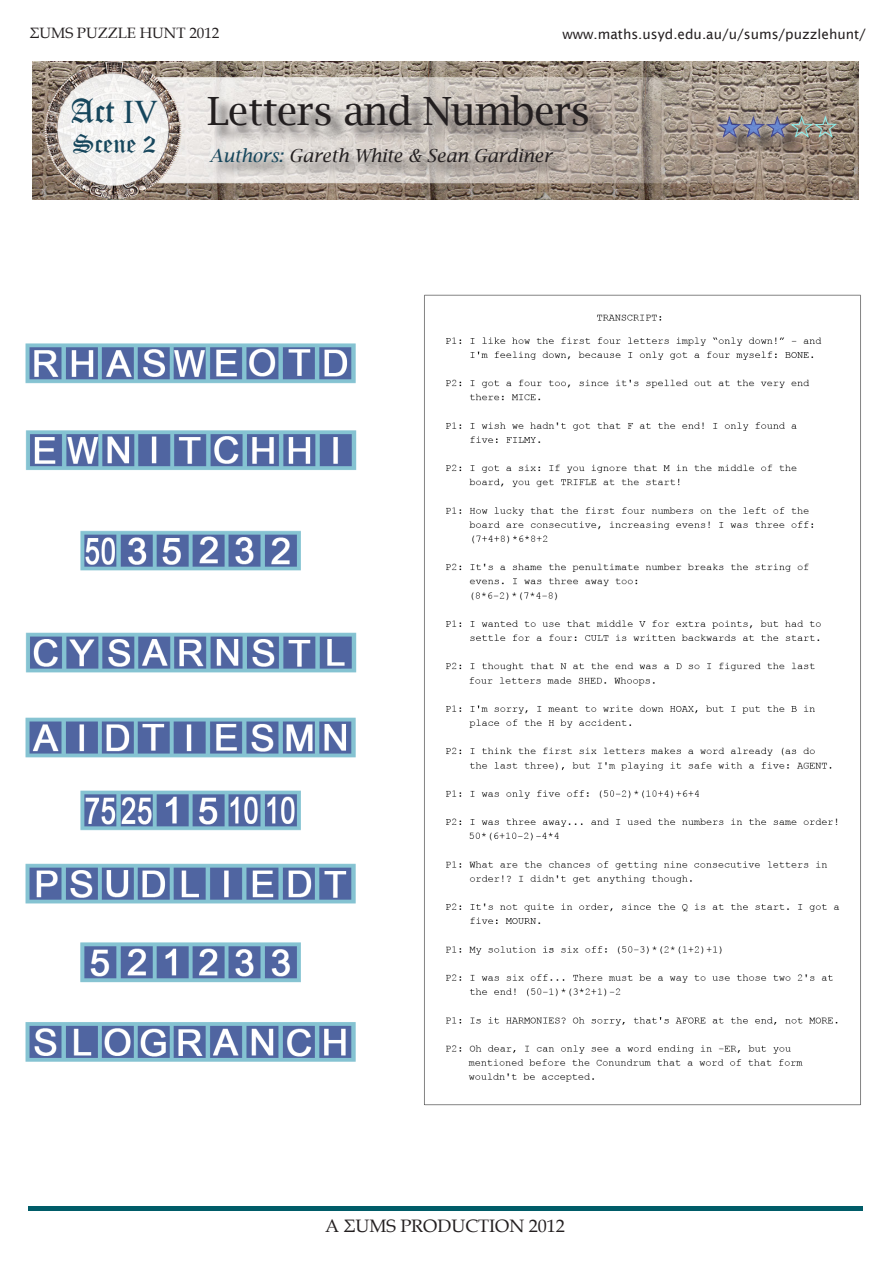
<style>
.page{position:relative;width:893px;height:1263px;background:#fff}
.page>*{position:absolute;margin:0;border:0;box-sizing:border-box;transform-origin:0 0}
.t1{font:39px "Lucida Bright";letter-spacing:-.02em;color:#231f20}
.t2{font:33px "Old English Text";color:#16465c}
.t3{font:25.5px "Old English Text";color:#16465c}
.t4{font:italic 18px "Lucida Bright";color:#231f20}
.t5{font:18px "Book Antiqua";color:#231f20}
.t6{font:15px "Book Antiqua";color:#231f20}
.t7{font:13.5px "Lucida Sans";color:#231f20}
.s1{font-family:"Times New Roman"}
.s2{color:#16465c}
</style>
<div class="page">
<div style="left:28px;top:1206px;width:835px;height:5px;background:#005c68"></div>
<img style="left:32px;top:62px;width:827px;height:137px">
<div style="left:211px;top:97px;width:395px;height:47px;background:#231f20;opacity:.75"></div>
<div style="left:211px;top:149px;width:357px;height:29px;background:#231f20;opacity:.75"></div>
<div style="left:722px;top:120px;width:36px;height:35px;background:#231f20;opacity:.75"></div>
<div style="left:710px;top:108px;width:39px;height:38px;background:#fff;opacity:.75"></div>
<div style="left:746px;top:120px;width:36px;height:35px;background:#231f20;opacity:.75"></div>
<div style="left:734px;top:108px;width:39px;height:38px;background:#fff;opacity:.75"></div>
<div style="left:770px;top:119px;width:36px;height:36px;background:#231f20;opacity:.75"></div>
<div style="left:758px;top:108px;width:39px;height:38px;background:#fff;opacity:.75"></div>
<svg style="left:716px;top:116px;width:122px;height:23px;background:#8b898e"></svg>
<img style="left:25px;top:294px;width:836px;height:812px">
<p class="t6" style="left:30px;top:22px;width:191px">ΣUMS PUZZLE HUNT 2012</p>
<p class="t7" style="left:562px;top:27px;width:305px">www.maths.usyd.edu.au/u/sums/puzzlehunt/</p>
<p class="t2" style="left:71px;top:90px;width:89px">Act <span class="s1">IV</span></p>
<p class="t3" style="left:73px;top:127px;width:84px">Scene 2</p>
<p class="t1" style="left:207px;top:88px;width:385px">Letters and Numbers</p>
<p class="t4" style="left:210px;top:146px;width:344px"><span class="s2">Authors:</span> Gareth White &amp; Sean Gardiner</p>
<p class="t5" style="left:325px;top:1213px;width:241px">A ΣUMS PRODUCTION 2012</p>
</div>
